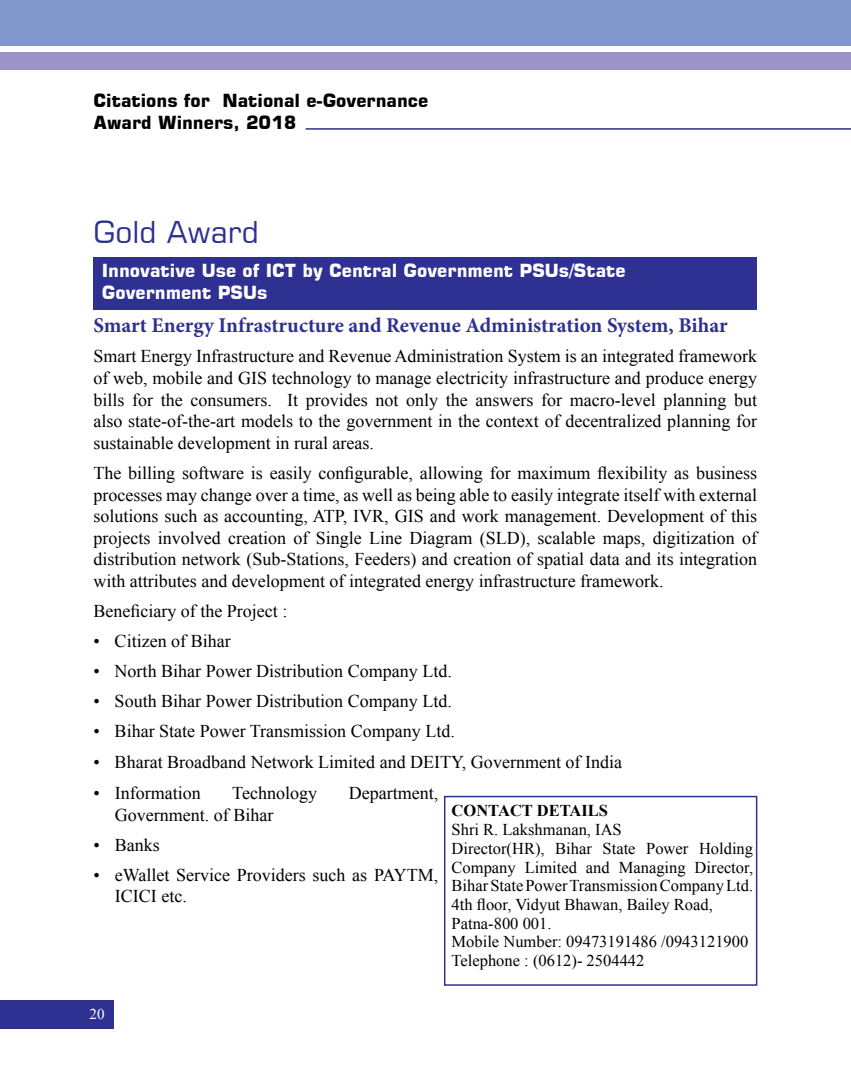
<style>
.page{position:relative;width:851px;height:1080px;background:#fff}
.page>*{position:absolute;margin:0;border:0;box-sizing:border-box;transform-origin:0 0}
.t1{font:30px "Square 721 BT";color:#2e3092}
.t2{font:700 21px "Minion Pro";color:#2e3092}
.t3{font:18px/21.6px "Times New Roman";color:#000;text-align:justify}
.t4{font:700 18px/21.6px "Square 721 BT";color:#fff}
.t5{font:700 18px/21.6px "Square 721 BT";color:#000}
.t6{font:16.5px/18.8px "Times New Roman";color:#000}
.t7{font:15px "Times New Roman";color:#fff}
.s1{font-weight:700}
</style>
<div class="page">
<div style="left:0;top:1000px;width:113px;height:28px;background:#2e3092"></div>
<div style="left:0;top:0;width:850px;height:46px;background:#8298cd"></div>
<div style="left:0;top:52px;width:850px;height:17px;background:#9b95c9"></div>
<hr style="left:305px;top:128px;width:545px;height:2px;background:#2e3092">
<div style="left:93px;top:257px;width:664px;height:53px;background:#2e3092"></div>
<div style="left:444px;top:796px;width:313px;height:190px;border:2px solid #2e3092"></div>
<p class="t5" style="left:94px;top:90px;width:336px">Citations for National e-Governance<br>Award Winners, 2018</p>
<p class="t1" style="left:93px;top:213px;width:167px">Gold Award</p>
<p class="t4" style="left:102px;top:260px;width:525px">Innovative Use of ICT by Central Government PSUs/State<br>Government PSUs</p>
<p class="t2" style="left:93px;top:311px;width:635px">Smart Energy Infrastructure and Revenue Administration System, Bihar</p>
<p class="t3" style="left:93px;top:345px;width:665px">Smart Energy Infrastructure and Revenue Administration System is an integrated framework of web, mobile and GIS technology to manage electricity infrastructure and produce energy bills for the consumers. It provides not only the answers for macro-level planning but also state-of-the-art models to the government in the context of decentralized planning for sustainable development in rural areas.</p>
<p class="t3" style="left:93px;top:462px;width:665px">The billing software is easily configurable, allowing for maximum flexibility as business processes may change over a time, as well as being able to easily integrate itself with external solutions such as accounting, ATP, IVR, GIS and work management. Development of this projects involved creation of Single Line Diagram (SLD), scalable maps, digitization of distribution network (Sub-Stations, Feeders) and creation of spatial data and its integration with attributes and development of integrated energy infrastructure framework.</p>
<p class="t3" style="left:93px;top:600px;width:195px">Beneficiary of the Project :</p>
<p class="t3" style="left:93px;top:630px;width:139px">• Citizen of Bihar</p>
<p class="t3" style="left:93px;top:660px;width:360px">• North Bihar Power Distribution Company Ltd.</p>
<p class="t3" style="left:93px;top:690px;width:360px">• South Bihar Power Distribution Company Ltd.</p>
<p class="t3" style="left:93px;top:720px;width:363px">• Bihar State Power Transmission Company Ltd.</p>
<p class="t3" style="left:93px;top:750px;width:530px">• Bharat Broadband Network Limited and DEITY, Government of India</p>
<p class="t6" style="left:451px;top:801px;width:303px"><span class="s1">CONTACT DETAILS<br></span>Shri R. Lakshmanan, IAS<br>Director(HR), Bihar State Power Holding<br>Company Limited and Managing Director,<br>Bihar State Power Transmission Company Ltd.<br>4th floor, Vidyut Bhawan, Bailey Road,<br>Patna-800 001.<br>Mobile Number: 09473191486 /0943121900<br>Telephone : (0612)- 2504442</p>
<p class="t3" style="left:94px;top:782px;width:109px">• Information</p>
<p class="t3" style="left:232px;top:782px;width:86px">Technology</p>
<p class="t3" style="left:348px;top:782px;width:91px">Department,</p>
<p class="t3" style="left:115px;top:804px;width:160px">Government. of Bihar</p>
<p class="t3" style="left:94px;top:834px;width:68px">• Banks</p>
<p class="t3" style="left:115px;top:864px;width:325px;text-indent:-21px">• eWallet Service Providers such as PAYTM,<br>ICICI etc.</p>
<p class="t7" style="left:90px;top:1004px;width:16px">20</p>
</div>
